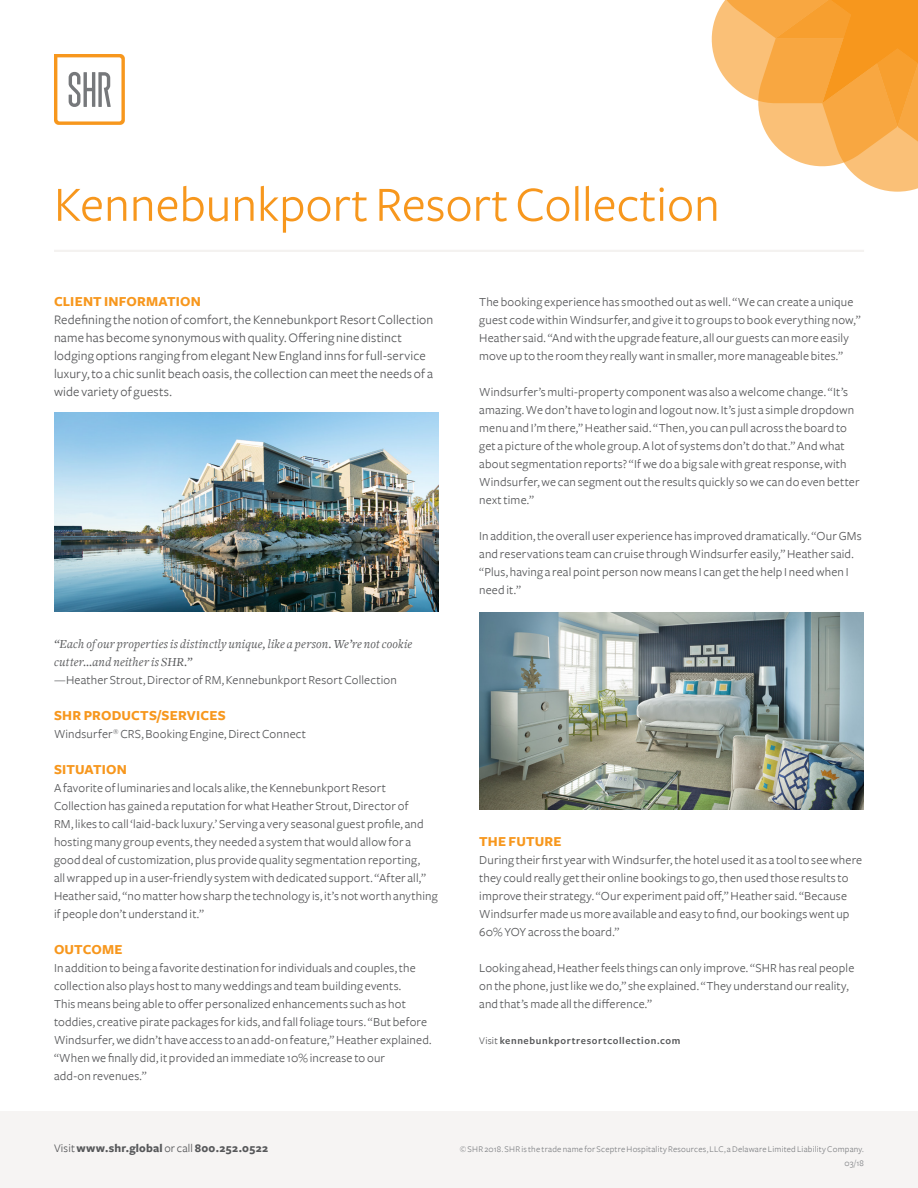
<style>
.page{position:relative;width:918px;height:1188px;background:#fff}
.page>*{position:absolute;margin:0;border:0;box-sizing:border-box;transform-origin:0 0}
.headline{font:51px "Freight Sans";color:#f7971d}
.copy{font:700 14.25px "Freight Sans";letter-spacing:.01em;color:#f7971d}
.copy-2{font:13.5px/18px "Freight Sans";letter-spacing:.01em;color:#57585a}
.copy-3{font:12.75px/18px "Freight Sans";letter-spacing:.01em;color:#57585a}
.t1{font:italic 12.75px/18px "Freight Text";letter-spacing:.015em;color:#57585a}
.t2{font:700 12px "Freight Sans";letter-spacing:.025em;color:#57585a}
.copy-4{font:600 10.5px "Freight Sans Pro";letter-spacing:.055em;color:#57585a}
.t3{font:9px/13.5px "Freight Sans";letter-spacing:.025em;color:#808285;text-align:right}
.s1{font-family:"Freight Sans";font-weight:400}
.s2{font-weight:400}
</style>
<div class="page">
<div style="left:0;top:1111px;width:918px;height:77px;background:#f6f4f3"></div>
<svg style="left:711px;top:0;width:207px;height:192px"></svg>
<svg style="left:54px;top:54px;width:71px;height:71px"></svg>
<hr style="left:54px;top:250px;width:810px;height:2px;background:#f4f2f0">
<img style="left:54px;top:412px;width:385px;height:200px">
<img style="left:479px;top:612px;width:385px;height:198px">
<p class="headline" style="left:54px;top:177px;width:667px">Kennebunkport Resort Collection</p>
<p class="copy" style="left:54px;top:294px;width:148px">CLIENT INFORMATION</p>
<p class="copy-2" style="left:54px;top:311px;width:381px">Redefining the notion of comfort, the Kennebunkport Resort Collection name has become synonymous with quality. Offering nine distinct lodging options ranging from elegant New England inns for full-service luxury, to a chic sunlit beach oasis, the collection can meet the needs of a wide variety of guests.</p>
<p class="t1" style="left:54px;top:635px;width:360px">“Each of our properties is distinctly unique, like a person. We’re not cookie cutter...and neither is SHR.”</p>
<p class="copy-3" style="left:54px;top:671px;width:345px">—Heather Strout, Director of RM, Kennebunkport Resort Collection</p>
<p class="copy" style="left:54px;top:708px;width:173px">SHR PRODUCTS/SERVICES</p>
<p class="copy-3" style="left:54px;top:725px;width:254px">Windsurfer<sup>®</sup> CRS, Booking Engine, Direct Connect</p>
<p class="copy" style="left:54px;top:762px;width:74px">SITUATION</p>
<p class="copy-3" style="left:54px;top:779px;width:385px">A favorite of luminaries and locals alike, the Kennebunkport Resort Collection has gained a reputation for what Heather Strout, Director of<br>RM, likes to call ‘laid-back luxury.’ Serving a very seasonal guest profile, and hosting many group events, they needed a system that would allow for a good deal of customization, plus provide quality segmentation reporting,<br>all wrapped up in a user-friendly system with dedicated support. “After all,” Heather said, “no matter how sharp the technology is, it’s not worth anything if people don’t understand it.”</p>
<p class="copy" style="left:54px;top:942px;width:70px">OUTCOME</p>
<p class="copy-3" style="left:54px;top:959px;width:379px">In addition to being a favorite destination for individuals and couples, the collection also plays host to many weddings and team building events.<br>This means being able to offer personalized enhancements such as hot toddies, creative pirate packages for kids, and fall foliage tours. “But before Windsurfer, we didn’t have access to an add-on feature,” Heather explained. “When we finally did, it provided an immediate 10% increase to our<br>add-on revenues.”</p>
<p class="copy-3" style="left:479px;top:293px;width:383px">The booking experience has smoothed out as well. “We can create a unique guest code within Windsurfer, and give it to groups to book everything now,” Heather said. “And with the upgrade feature, all our guests can more easily move up to the room they really want in smaller, more manageable bites.”</p>
<p class="copy-3" style="left:479px;top:383px;width:382px">Windsurfer’s multi-property component was also a welcome change. “It’s amazing. We don’t have to login and logout now. It’s just a simple dropdown menu and I’m there,” Heather said. “Then, you can pull across the board to get a picture of the whole group. A lot of systems don’t do that.” And what about segmentation reports? “If we do a big sale with great response, with Windsurfer, we can segment out the results quickly so we can do even better next time.”</p>
<p class="copy-3" style="left:479px;top:527px;width:384px">In addition, the overall user experience has improved dramatically. “Our GMs and reservations team can cruise through Windsurfer easily,” Heather said. “Plus, having a real point person now means I can get the help I need when I need it.”</p>
<p class="copy" style="left:479px;top:834px;width:84px">THE FUTURE</p>
<p class="copy-3" style="left:479px;top:851px;width:385px">During their first year with Windsurfer, the hotel used it as a tool to see where they could really get their online bookings to go, then used those results to improve their strategy. “Our experiment paid off,” Heather said. “Because Windsurfer made us more available and easy to find, our bookings went up 60% YOY across the board.”</p>
<p class="copy-3" style="left:479px;top:959px;width:377px">Looking ahead, Heather feels things can only improve. “SHR has real people on the phone, just like we do,” she explained. “They understand our reality, and that’s made all the difference.”</p>
<p class="copy-4" style="left:479px;top:1033px;width:203px"><span class="s1">Visit</span> kennebunkportresortcollection.com</p>
<p class="t2" style="left:54px;top:1142px;width:216px"><span class="s2">Visit</span> www.shr.global <span class="s2">or call</span> 800.252.0522</p>
<p class="t3" style="left:460px;top:1143px;width:406px">© SHR 2018. SHR is the trade name for Sceptre Hospitality Resources, LLC, a Delaware Limited Liability Company.<br>03/18</p>
</div>
